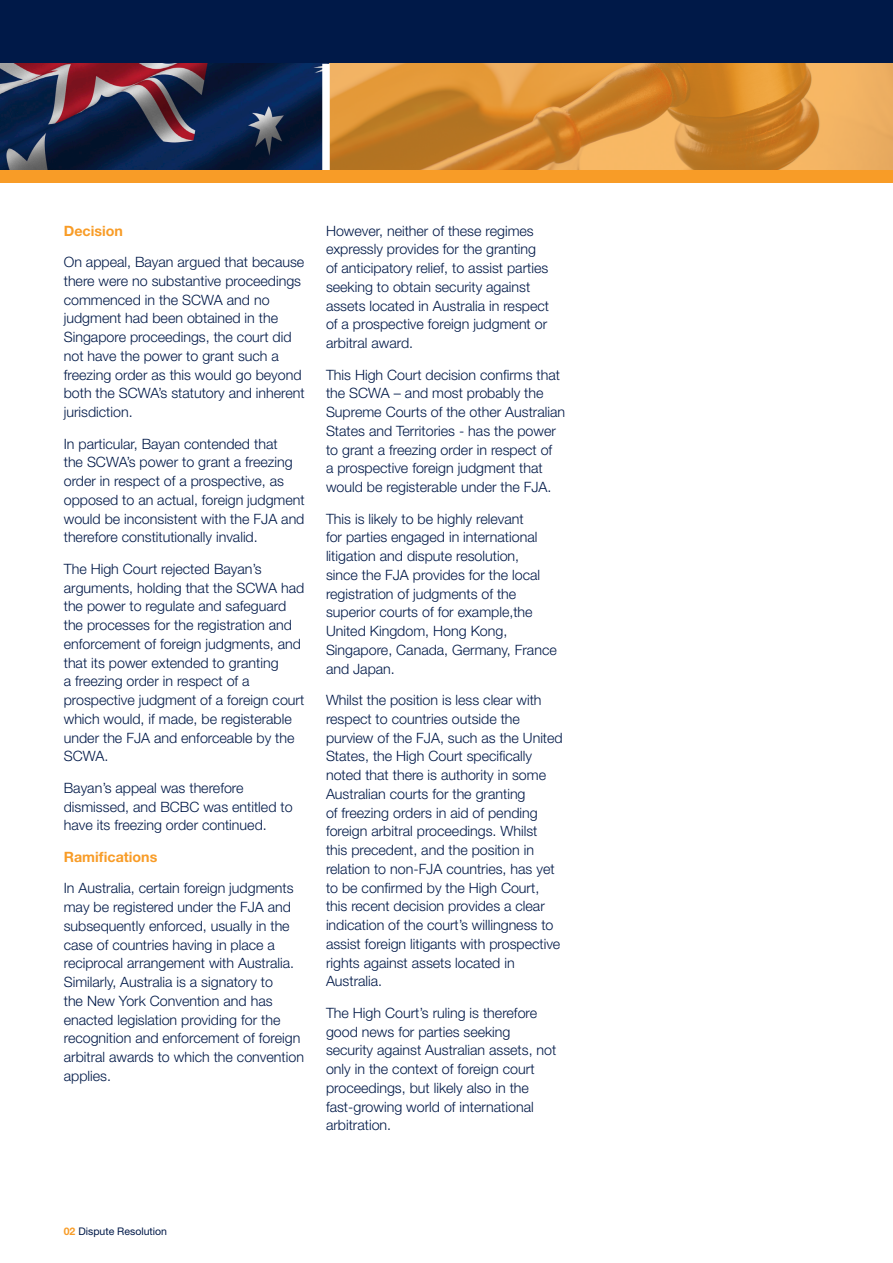
<style>
.page{position:relative;width:893px;height:1263px;background:#fff}
.page>*{position:absolute;margin:0;border:0;box-sizing:border-box;transform-origin:0 0}
.BRIEFING_-_Bodytext{font:300 14.25px/18.8px "Helvetica Neue LT Std";color:#001948}
.BRIEFING_-_Subhead_1{font:700 14.25px "Helvetica Neue LT Std";color:#f89c27}
.BRIEFING_-_Footer__P{font:10.5px "Helvetica Neue LT Std";color:#001948}
.s1{font-weight:700;color:#f89c27}
</style>
<div class="page">
<div style="left:0;top:0;width:893px;height:170px;background:#001948"></div>
<img style="left:0;top:64px;width:322px;height:106px">
<img style="left:330px;top:64px;width:563px;height:106px">
<div style="left:322px;top:64px;width:8px;height:106px;background:#fff"></div>
<div style="left:0;top:170px;width:893px;height:13px;background:#f89c27"></div>
<p class="BRIEFING_-_Subhead_1" style="left:64px;top:222px;width:61px">Decision</p>
<p class="BRIEFING_-_Bodytext" style="left:64px;top:252px;width:242px">On appeal, Bayan argued that because there were no substantive proceedings commenced in the SCWA and no judgment had been obtained in the Singapore proceedings, the court did not have the power to grant such a freezing order as this would go beyond both the SCWA’s statutory and inherent jurisdiction.</p>
<p class="BRIEFING_-_Bodytext" style="left:64px;top:434px;width:242px">In particular, Bayan contended that<br>the SCWA’s power to grant a freezing order in respect of a prospective, as opposed to an actual, foreign judgment would be inconsistent with the FJA and therefore constitutionally invalid.</p>
<p class="BRIEFING_-_Bodytext" style="left:64px;top:559px;width:242px">The High Court rejected Bayan’s arguments, holding that the SCWA had the power to regulate and safeguard the processes for the registration and enforcement of foreign judgments, and that its power extended to granting<br>a freezing order in respect of a prospective judgment of a foreign court which would, if made, be registerable under the FJA and enforceable by the SCWA.</p>
<p class="BRIEFING_-_Bodytext" style="left:64px;top:778px;width:230px">Bayan’s appeal was therefore dismissed, and BCBC was entitled to have its freezing order continued.</p>
<p class="BRIEFING_-_Subhead_1" style="left:64px;top:848px;width:95px">Ramifications</p>
<p class="BRIEFING_-_Bodytext" style="left:64px;top:879px;width:242px">In Australia, certain foreign judgments may be registered under the FJA and subsequently enforced, usually in the case of countries having in place a reciprocal arrangement with Australia.<br>Similarly, Australia is a signatory to<br>the New York Convention and has enacted legislation providing for the recognition and enforcement of foreign arbitral awards to which the convention applies.</p>
<p class="BRIEFING_-_Bodytext" style="left:326px;top:221px;width:225px">However, neither of these regimes expressly provides for the granting of anticipatory relief, to assist parties seeking to obtain security against assets located in Australia in respect of a prospective foreign judgment or arbitral award.</p>
<p class="BRIEFING_-_Bodytext" style="left:326px;top:365px;width:241px">This High Court decision confirms that the SCWA – and most probably the Supreme Courts of the other Australian States and Territories - has the power to grant a freezing order in respect of<br>a prospective foreign judgment that would be registerable under the FJA.</p>
<p class="BRIEFING_-_Bodytext" style="left:326px;top:509px;width:232px">This is likely to be highly relevant<br>for parties engaged in international litigation and dispute resolution,<br>since the FJA provides for the local registration of judgments of the superior courts of for example,the<br>United Kingdom, Hong Kong,<br>Singapore, Canada, Germany, France and Japan.</p>
<p class="BRIEFING_-_Bodytext" style="left:326px;top:690px;width:238px">Whilst the position is less clear with respect to countries outside the purview of the FJA, such as the United States, the High Court specifically noted that there is authority in some Australian courts for the granting<br>of freezing orders in aid of pending foreign arbitral proceedings. Whilst<br>this precedent, and the position in relation to non-FJA countries, has yet to be confirmed by the High Court, this recent decision provides a clear indication of the court’s willingness to assist foreign litigants with prospective rights against assets located in Australia.</p>
<p class="BRIEFING_-_Bodytext" style="left:326px;top:1003px;width:232px">The High Court’s ruling is therefore good news for parties seeking security against Australian assets, not only in the context of foreign court proceedings, but likely also in the fast-growing world of international arbitration.</p>
<p class="BRIEFING_-_Footer__P" style="left:64px;top:1225px;width:105px"><span class="s1">02</span> Dispute Resolution</p>
</div>
